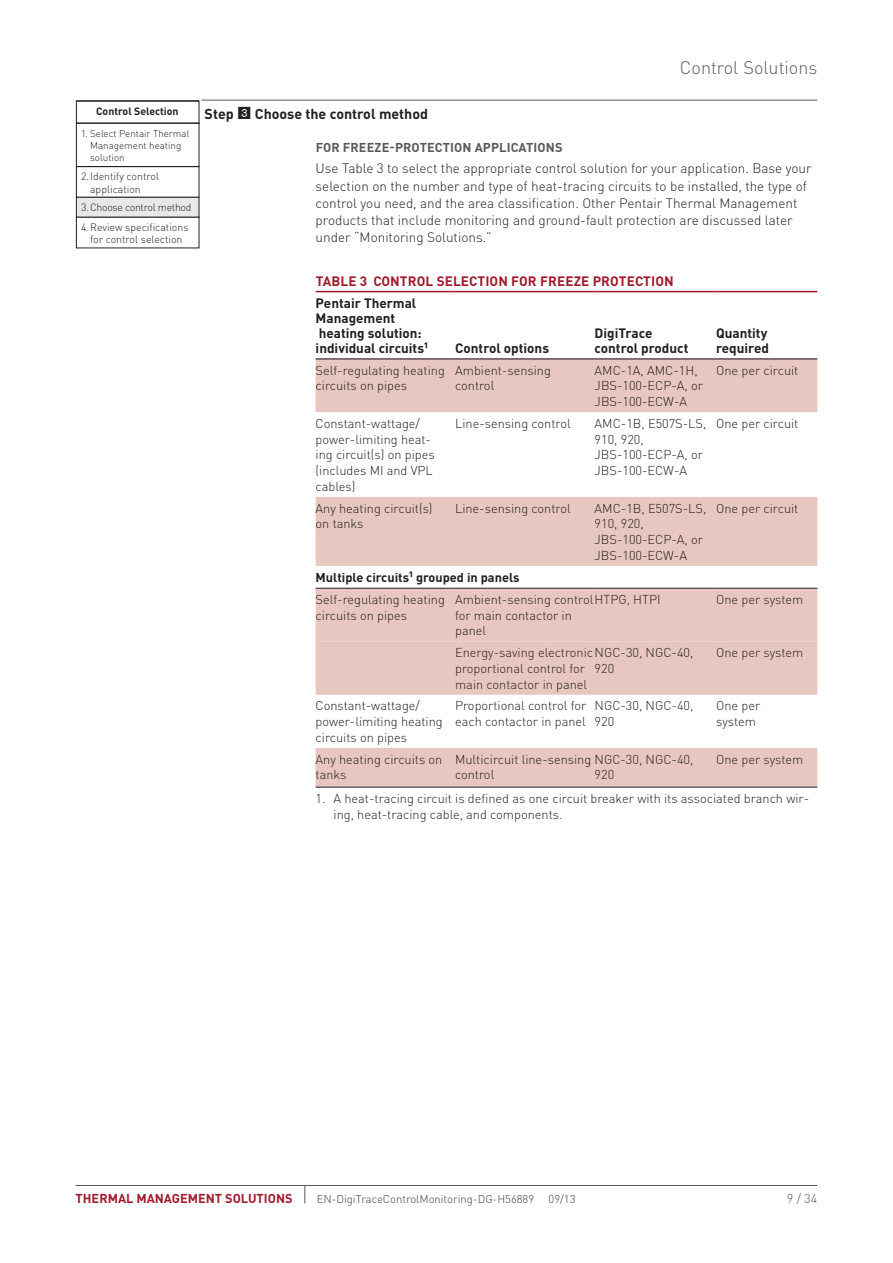
<style>
.page{position:relative;width:893px;height:1263px;background:#fff}
.page>*{position:absolute;margin:0;border:0;box-sizing:border-box;transform-origin:0 0}
.t1{font:300 18px "DIN Pro";color:#58595b}
.t2{font:700 14.25px "DIN Pro";color:#231f20}
.t3{font:300 13.5px/17.2px "DIN Pro";color:#231f20}
.t4{font:700 13.5px/15px "DIN Pro";color:#231f20}
.t5{font:700 13.5px "DIN Pro";letter-spacing:.01em;color:#a31a2d}
.t6{font:300 12.75px/15.8px "DIN Pro";color:#231f20}
.t7{font:700 12.75px/21.8px "DIN Pro";color:#231f20}
.t8{font:700 12.75px "DIN Pro";letter-spacing:.01em;color:#58595b}
.t9{font:700 12.75px "DIN Pro";color:#a31a2d}
.t10{font:300 12.75px "DIN Pro";color:#58595b}
.t11{font:300 11.25px "DIN Pro";color:#414142}
.t12{font:300 10.5px/12.6px "DIN Pro";color:#231f20}
.t13{font:300 10.5px "DIN Pro";letter-spacing:-.03em;color:#231f20}
.t14{font:700 10.5px "DIN Pro";color:#231f20}
.t15{font:300 9.75px/11.7px "DIN Pro";color:#231f20}
.s1{font-size:13.5px}
.s2{font-weight:300}
</style>
<div class="page">
<hr style="left:76px;top:1185px;width:741px;height:1px;background:#58595b">
<svg style="left:304px;top:1186px;width:1px;height:17px"></svg>
<hr style="left:202px;top:100px;width:615px;height:1px;background:#58595b">
<div style="left:76px;top:123px;width:123px;height:44px;border:1px solid #231f20"></div>
<hr style="left:76px;top:100px;width:123px;height:2px;background:#231f20">
<div style="left:76px;top:166px;width:123px;height:31px;border:1px solid #231f20"></div>
<div style="left:76px;top:197px;width:123px;height:20px;background:#e7e8e8"></div>
<div style="left:76px;top:197px;width:123px;height:20px;border:1px solid #231f20"></div>
<div style="left:76px;top:217px;width:123px;height:31px;border:1px solid #231f20"></div>
<svg style="left:316px;top:359px;width:501px;height:282px;fill:#e8c7c0"></svg>
<svg style="left:316px;top:641px;width:501px;height:146px;fill:#e8c7c0"></svg>
<hr style="left:316px;top:358px;width:139px;height:1px;background:#231f20">
<hr style="left:455px;top:358px;width:140px;height:1px;background:#231f20">
<hr style="left:595px;top:358px;width:121px;height:1px;background:#231f20">
<hr style="left:716px;top:358px;width:101px;height:1px;background:#231f20">
<hr style="left:316px;top:291px;width:139px;height:1px;background:#a31a2d">
<hr style="left:455px;top:291px;width:140px;height:1px;background:#a31a2d">
<hr style="left:595px;top:291px;width:121px;height:1px;background:#a31a2d">
<hr style="left:716px;top:291px;width:101px;height:1px;background:#a31a2d">
<hr style="left:316px;top:787px;width:139px;height:1px;background:#231f20">
<hr style="left:455px;top:787px;width:140px;height:1px;background:#231f20">
<hr style="left:595px;top:787px;width:121px;height:1px;background:#231f20">
<hr style="left:716px;top:787px;width:101px;height:1px;background:#231f20">
<hr style="left:316px;top:588px;width:139px;height:1px;background:#231f20">
<hr style="left:455px;top:588px;width:140px;height:1px;background:#231f20">
<hr style="left:595px;top:588px;width:121px;height:1px;background:#231f20">
<hr style="left:716px;top:588px;width:101px;height:1px;background:#231f20">
<h1 class="t1" style="left:680px;top:55px;width:139px">Control Solutions</h1>
<p class="t14" style="left:96px;top:104px;width:84px">Control Selection</p>
<p class="t2" style="left:205px;top:104px;width:31px">Step</p>
<p class="t2" style="left:255px;top:104px;width:175px">Choose the control method</p>
<p class="t8" style="left:316px;top:138px;width:168px">For freeze-protection applica</p>
<p class="t8" style="left:526px;top:138px;width:37px">tions</p>
<p class="t3" style="left:316px;top:159px;width:497px">Use Table 3 to select the appropriate control solution for your application. Base your selection on the number and type of heat-tracing circuits to be installed, the type of control you need, and the area classification. Other Pentair Thermal Management products that include monitoring and ground-fault protection are discussed later under “Monitoring Solutions.”</p>
<p class="t5" style="left:316px;top:272px;width:9px">Table</p>
<p class="t5" style="left:360px;top:272px;width:94px">3 Control Selec</p>
<p class="t5" style="left:477px;top:272px;width:198px">tion for Freeze Protection</p>
<p class="t4" style="left:316px;top:295px;width:114px">Pentair Thermal<br>Management heating solution: individual circuits1</p>
<p class="t15" style="left:90px;top:127px;width:101px;text-indent:-9px">1. Select Pentair Thermal<br>Management heating solution</p>
<p class="t12" style="left:90px;top:169px;width:70px;text-indent:-9px">2. Identify control application</p>
<p class="t13" style="left:81px;top:200px;width:112px">3. Choose control method</p>
<p class="t12" style="left:81px;top:220px;width:109px;text-align:center">4. Review specifications for control selection</p>
<p class="t4" style="left:595px;top:325px;width:95px">DigiTrace control product</p>
<p class="t4" style="left:716px;top:325px;width:54px">Quantity required</p>
<p class="t4" style="left:455px;top:340px;width:95px">Control options</p>
<p class="t6" style="left:316px;top:362px;width:131px">Self-regulating heating circuits on pipes</p>
<p class="t6" style="left:455px;top:362px;width:97px">Ambient-sensing control</p>
<p class="t6" style="left:595px;top:362px;width:110px">AMC-1A, AMC-1H,<br>JBS-100-ECP-A, or<br>JBS-100-ECW-A</p>
<p class="t6" style="left:716px;top:362px;width:84px">One per circuit</p>
<p class="t6" style="left:316px;top:415px;width:121px">Constant-wattage/ power-limiting heat&shy;ing circuit(s) on pipes (includes MI and VPL cables)</p>
<p class="t6" style="left:455px;top:415px;width:117px">Line-sensing control</p>
<p class="t6" style="left:595px;top:415px;width:113px">AMC-1B, E507S-LS,<br>910, 920,<br>JBS-100-ECP-A, or<br>JBS-100-ECW-A</p>
<p class="t6" style="left:716px;top:415px;width:84px">One per circuit</p>
<p class="t6" style="left:316px;top:500px;width:118px">Any heating circuit(s) on tanks</p>
<p class="t6" style="left:455px;top:500px;width:117px">Line-sensing control</p>
<p class="t6" style="left:595px;top:500px;width:113px">AMC-1B, E507S-LS,<br>910, 920,<br>JBS-100-ECP-A, or<br>JBS-100-ECW-A</p>
<p class="t6" style="left:716px;top:500px;width:84px">One per circuit</p>
<p class="t7" style="left:316px;top:566px;width:205px">Multiple circuits<span class="s1">1</span> grouped in panels<br><span class="s2">Self-regulating heating</span></p>
<p class="t6" style="left:316px;top:607px;width:93px">circuits on pipes</p>
<p class="t6" style="left:455px;top:591px;width:207px">Ambient-sensing controlHTPG, HTPI for main contactor in<br>panel</p>
<p class="t6" style="left:716px;top:591px;width:89px">One per system</p>
<p class="t6" style="left:455px;top:644px;width:240px">Energy-saving electronicNGC-30, NGC-40, proportional control for<br>main contactor in panel</p>
<p class="t6" style="left:716px;top:644px;width:89px">One per system</p>
<p class="t6" style="left:595px;top:660px;width:21px">920</p>
<p class="t6" style="left:316px;top:697px;width:129px">Constant-wattage/ power-limiting heating circuits on pipes</p>
<p class="t6" style="left:455px;top:697px;width:133px">Proportional control for each contactor in panel</p>
<p class="t6" style="left:595px;top:697px;width:100px">NGC-30, NGC-40,<br>920</p>
<p class="t6" style="left:716px;top:697px;width:46px">One per system</p>
<p class="t6" style="left:316px;top:751px;width:128px">Any heating circuits on tanks</p>
<p class="t6" style="left:455px;top:751px;width:240px">Multicircuit line-sensing NGC-30, NGC-40, control</p>
<p class="t6" style="left:716px;top:751px;width:89px">One per system</p>
<p class="t6" style="left:334px;top:790px;width:477px;text-indent:-18px">1. A heat-tracing circuit is defined as one circuit breaker with its associated branch wir&shy;ing, heat-tracing cable, and components.</p>
<p class="t6" style="left:595px;top:766px;width:21px">920</p>
<p class="t9" style="left:76px;top:1190px;width:218px">THERMAL MANAGEMENT SOLUTIONS</p>
<p class="t11" style="left:317px;top:1191px;width:219px">EN-DigiTraceControlMonitoring-DG-H56889</p>
<p class="t11" style="left:549px;top:1191px;width:28px">09/13</p>
<p class="t10" style="left:787px;top:1190px;width:32px">9 / 34</p>
</div>
